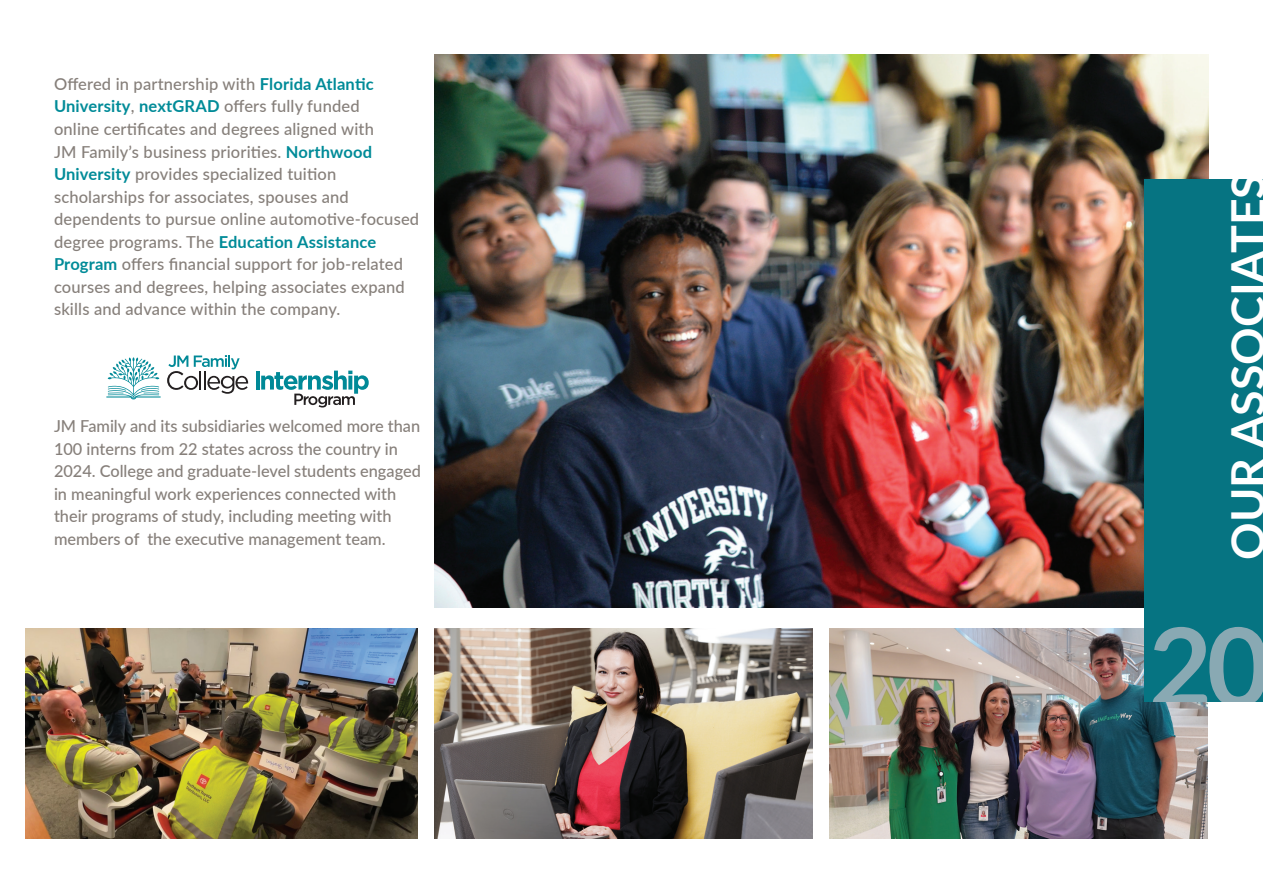
<style>
.page{position:relative;width:1263px;height:893px;background:#fff}
.page>*{position:absolute;margin:0;border:0;box-sizing:border-box;transform-origin:0 0}
.t1{font:700 109.5px "Lato";color:#89a9b3}
.t2{font:700 46.5px "Lato";color:#fff}
.t3{font:500 16.5px/22.5px "Lato";letter-spacing:.005em;color:#867f7a}
.s1{font-weight:700;color:#008b98}
</style>
<div class="page">
<img style="left:26px;top:629px;width:391px;height:209px">
<img style="left:434px;top:54px;width:774px;height:553px">
<img style="left:434px;top:629px;width:379px;height:209px">
<img style="left:829px;top:629px;width:379px;height:209px">
<div style="left:1145px;top:179px;width:118px;height:524px;background:#067482"></div>
<img style="left:1143px;top:702px;width:66px;height:33px">
<div style="left:1209px;top:702px;width:54px;height:146px;background:#fff"></div>
<svg style="left:106px;top:357px;width:55px;height:42px"></svg>
<hr style="left:256px;top:371px;width:4px;height:19px;background:#008997">
<svg style="left:261px;top:371px;width:108px;height:36px"></svg>
<svg style="left:167px;top:355px;width:81px;height:39px"></svg>
<p class="t3" style="left:54px;top:72px;width:367px">Offered in partnership with <span class="s1">Florida Atlantic University</span>, <span class="s1">nextGRAD</span> offers fully funded<br>online certificates and degrees aligned with<br>JM Family’s business priorities. <span class="s1">Northwood University</span> provides specialized tuition scholarships for associates, spouses and dependents to pursue online automotive-focused degree programs. The <span class="s1">Education Assistance Program</span> offers financial support for job-related courses and degrees, helping associates expand skills and advance within the company.</p>
<p class="t3" style="left:54px;top:414px;width:368px">JM Family and its subsidiaries welcomed more than 100 interns from 22 states across the country in 2024. College and graduate-level students engaged in meaningful work experiences connected with their programs of study, including meeting with members of the executive management team.</p>
<h2 class="t2" style="left:1214px;top:560px;width:388px;rotate:-90deg">OUR ASSOCIATES</h2>
<h1 class="t1" style="left:1149px;top:586px;width:123px">20</h1>
</div>
